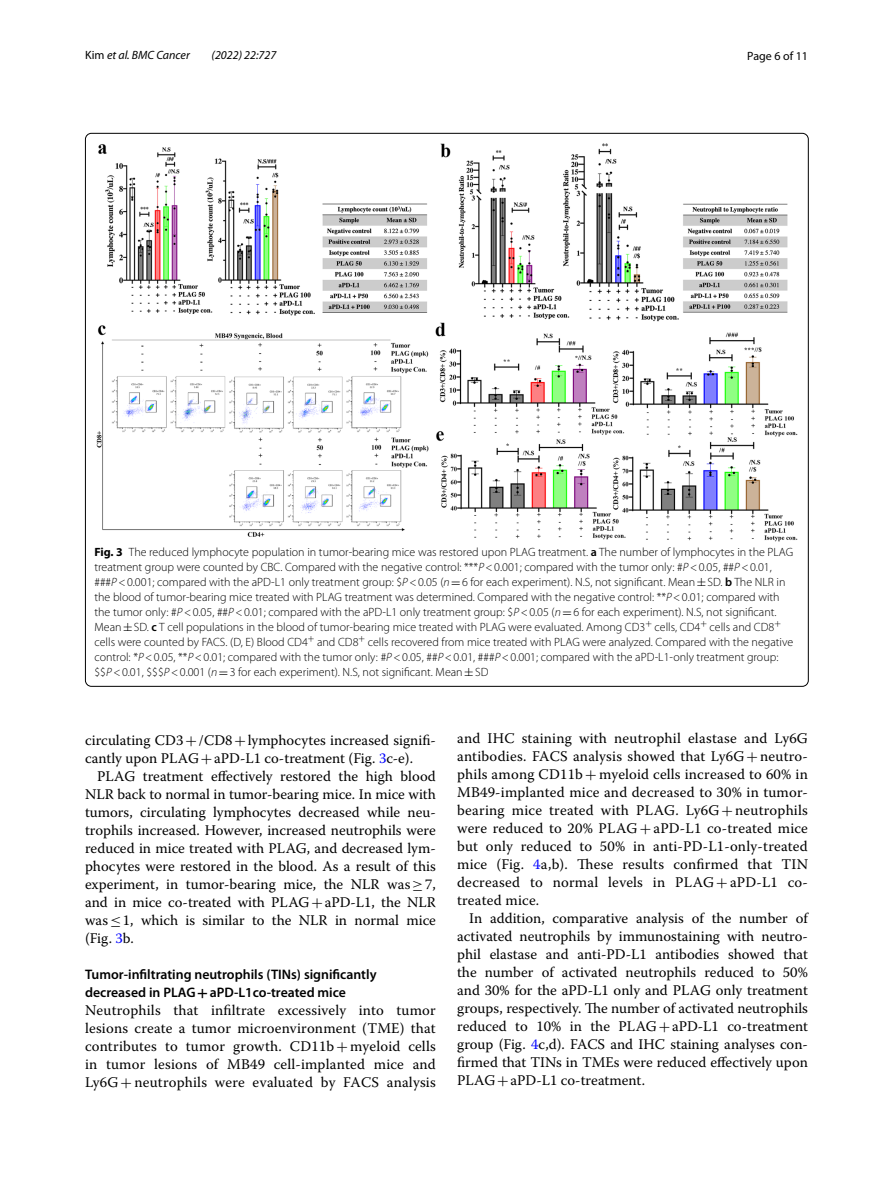
<style>
.page{position:relative;width:893px;height:1187px;background:#fff}
.page>*{position:absolute;margin:0;border:0;box-sizing:border-box;transform-origin:0 0}
.t1{font:14.7px/18px "Warnock Pro";letter-spacing:.005em;color:#000;text-align:justify}
.t2{font:600 13.8px/18px "Myriad Pro";color:#000}
.t3{font:300 12px/15px "Myriad Pro";color:#000}
.t4{font:italic 12px "Myriad Pro";color:#000}
.t5{font:12px "Myriad Pro";color:#000}
.s1{font-style:normal}
.s2{font-weight:700}
.s3{font-weight:600}
.s4{font-style:italic}
.s5{font-family:"MTSY";font-weight:400}
.s6{font-family:"MTSY"}
.s7{color:#00f}
.s8{font-family:"SPSMTSYB Bold";font-weight:400}
</style>
<div class="page">
<img style="left:97px;top:143px;width:700px;height:398px">
<p class="t4" style="left:85px;top:48px;width:106px"><span class="s1">Kim</span> et al. BMC Cancer</p>
<p class="t4" style="left:212px;top:48px;width:66px">(2022) 22:727</p>
<p class="t5" style="left:747px;top:48px;width:62px">Page 6 of 11</p>
<p class="t3" style="left:94px;top:545px;width:700px"><span class="s2">Fig. 3</span> The reduced lymphocyte population in tumor-bearing mice was restored upon PLAG treatment. <span class="s3">a</span> The number of lymphocytes in the PLAG treatment group were counted by CBC. Compared with the negative control: ***<span class="s4">P</span>&lt;0.001; compared with the tumor only: #<span class="s4">P</span>&lt;0.05, ##<span class="s4">P</span>&lt;0.01, ###<span class="s4">P</span>&lt;0.001; compared with the aPD-L1 only treatment group: $<span class="s4">P</span>&lt;0.05 (<span class="s4">n</span><span class="s5">=</span>6 for each experiment). N.S, not significant. Mean<span class="s5">±</span>SD. <span class="s3">b</span> The NLR in the blood of tumor-bearing mice treated with PLAG treatment was determined. Compared with the negative control: **<span class="s4">P</span>&lt;0.01; compared with the tumor only: #<span class="s4">P</span>&lt;0.05, ##<span class="s4">P</span>&lt;0.01; compared with the aPD-L1 only treatment group: $<span class="s4">P</span>&lt;0.05 (<span class="s4">n</span><span class="s5">=</span>6 for each experiment). N.S, not significant.<br>Mean<span class="s5">±</span>SD. <span class="s3">c</span> T cell populations in the blood of tumor-bearing mice treated with PLAG were evaluated. Among CD3<sup>+</sup> cells, CD4<sup>+</sup> cells and CD8<sup>+ </sup>cells were counted by FACS. (D, E) Blood CD4<sup>+</sup> and CD8<sup>+</sup> cells recovered from mice treated with PLAG were analyzed. Compared with the negative control: *<span class="s4">P</span>&lt;0.05, **<span class="s4">P</span>&lt;0.01; compared with the tumor only: #<span class="s4">P</span>&lt;0.05, ##<span class="s4">P</span>&lt;0.01, ###<span class="s4">P</span>&lt;0.001; compared with the aPD-L1-only treatment group: $$<span class="s4">P</span>&lt;0.01, $$$<span class="s4">P</span>&lt;0.001 (<span class="s4">n</span><span class="s5">=</span>3 for each experiment). N.S, not significant. Mean<span class="s5">±</span>SD</p>
<p class="t1" style="left:85px;top:731px;width:352px">circulating CD3<span class="s6">+</span>/CD8<span class="s6">+</span>lymphocytes increased signifi&shy;cantly upon PLAG<span class="s6">+</span>aPD-L1 co-treatment (Fig. <span class="s7">3</span>c-e).</p>
<p class="t1" style="left:85px;top:767px;width:352px;text-indent:12px">PLAG treatment effectively restored the high blood NLR back to normal in tumor-bearing mice. In mice with tumors, circulating lymphocytes decreased while neu&shy;trophils increased. However, increased neutrophils were reduced in mice treated with PLAG, and decreased lym&shy;phocytes were restored in the blood. As a result of this experiment, in tumor-bearing mice, the NLR was<span class="s6">≥</span>7, and in mice co-treated with PLAG<span class="s6">+</span>aPD-L1, the NLR was<span class="s6">≤</span>1, which is similar to the NLR in normal mice (Fig. <span class="s7">3</span>b.</p>
<p class="t2" style="left:85px;top:965px;width:293px">Tumor‑infiltrating neutrophils (TINs) significantly decreased in PLAG<span class="s8">+</span>aPD‑L1co‑treated mice</p>
<p class="t1" style="left:85px;top:1001px;width:352px">Neutrophils that infiltrate excessively into tumor lesions create a tumor microenvironment (TME) that contributes to tumor growth. CD11b<span class="s6">+</span> myeloid cells in tumor lesions of MB49 cell-implanted mice and Ly6G<span class="s6">+</span>neutrophils were evaluated by FACS analysis</p>
<p class="t1" style="left:457px;top:729px;width:352px">and IHC staining with neutrophil elastase and Ly6G antibodies. FACS analysis showed that Ly6G<span class="s6">+</span>neutro&shy;phils among CD11b<span class="s6">+</span> myeloid cells increased to 60% in MB49-implanted mice and decreased to 30% in tumor&shy;bearing mice treated with PLAG. Ly6G<span class="s6">+</span>neutrophils were reduced to 20% PLAG<span class="s6">+</span>aPD-L1 co-treated mice but only reduced to 50% in anti-PD-L1-only-treated mice (Fig. <span class="s7">4</span>a,b). These results confirmed that TIN decreased to normal levels in PLAG<span class="s6">+</span>aPD-L1 co&shy;treated mice.</p>
<p class="t1" style="left:457px;top:909px;width:352px;text-indent:12px">In addition, comparative analysis of the number of activated neutrophils by immunostaining with neutro&shy;phil elastase and anti-PD-L1 antibodies showed that the number of activated neutrophils reduced to 50% and 30% for the aPD-L1 only and PLAG only treatment groups, respectively. The number of activated neutrophils reduced to 10% in the PLAG<span class="s6">+</span>aPD-L1 co-treatment group (Fig. <span class="s7">4</span>c,d). FACS and IHC staining analyses con&shy;firmed that TINs in TMEs were reduced effectively upon PLAG<span class="s6">+</span>aPD-L1 co-treatment.</p>
</div>
